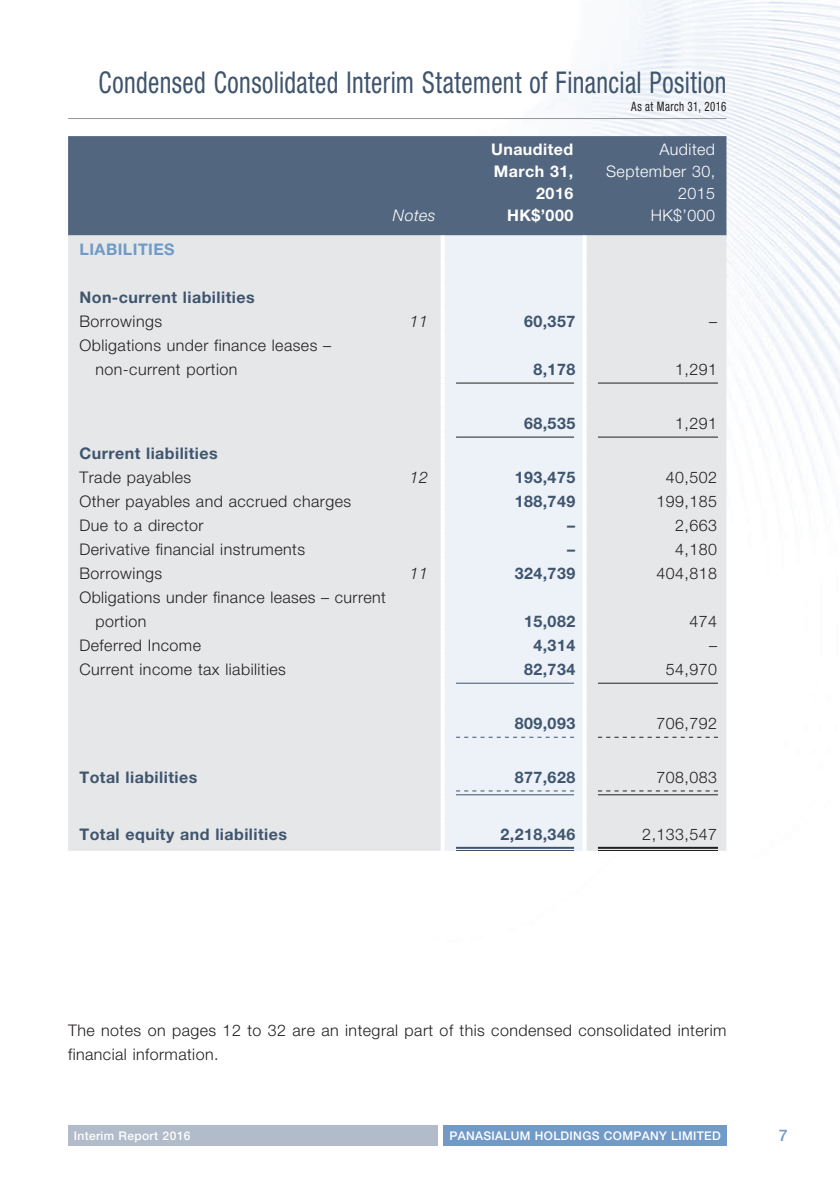
<style>
.page{position:relative;width:840px;height:1191px;background:#fff}
.page>*{position:absolute;margin:0;border:0;box-sizing:border-box;transform-origin:0 0}
.t1{font:condensed 30px "Helvetica Neue LT Std";letter-spacing:.015em;color:#3f556e;scale:.84 1}
.t2{font:300 16px/24px "Helvetica Neue LT Std";letter-spacing:.03em;color:#231f20}
.t3{font:700 16px "Helvetica Neue LT Std";letter-spacing:.03em;color:#3f556e}
.t4{font:300 16px/22px "Helvetica Neue LT Std";letter-spacing:.03em;color:#fff;text-align:right}
.t5{font:700 16px/22px "Helvetica Neue LT Std";letter-spacing:.03em;color:#fff;text-align:right}
.t6{font:700 16px "Helvetica Neue LT Std";color:#719ac7}
.t7{font:italic 300 16px "Helvetica Neue LT Std";color:#231f20}
.t8{font:italic 300 16px "Helvetica Neue LT Std";letter-spacing:.03em;color:#fff}
.t9{font:500 16px "Helvetica Neue LT Std";color:#719ac7}
.t10{font:condensed 13px "Helvetica Neue LT Std";letter-spacing:.04em;color:#231f20;scale:.84 1}
.t11{font:500 12px "Helvetica Neue LT Std";letter-spacing:.03em;color:#fff}
</style>
<div class="page">
<img style="left:68px;top:0;width:771px;height:1146px">
<hr style="left:68px;top:118px;width:658px;height:1px;background:#939598">
<div style="left:443px;top:1125px;width:283px;height:20px;background:#719ac7"></div>
<div style="left:68px;top:1125px;width:369px;height:20px;background:#b2bbca"></div>
<div style="left:68px;top:136px;width:658px;height:99px;background:#53667f"></div>
<div style="left:68px;top:235px;width:658px;height:616px;background:#e6e7e9"></div>
<div style="left:444px;top:235px;width:138px;height:616px;background:#edf1f8"></div>
<svg style="left:440px;top:235px;width:4px;height:22px"></svg>
<hr style="left:582px;top:235px;width:4px;height:22px;background:#fff">
<svg style="left:440px;top:257px;width:4px;height:24px"></svg>
<hr style="left:582px;top:257px;width:4px;height:24px;background:#fff">
<svg style="left:440px;top:281px;width:4px;height:24px"></svg>
<hr style="left:582px;top:281px;width:4px;height:24px;background:#fff">
<svg style="left:440px;top:305px;width:4px;height:24px"></svg>
<hr style="left:582px;top:305px;width:4px;height:24px;background:#fff">
<svg style="left:440px;top:329px;width:4px;height:48px"></svg>
<hr style="left:582px;top:329px;width:4px;height:48px;background:#fff">
<svg style="left:440px;top:383px;width:4px;height:24px"></svg>
<hr style="left:582px;top:383px;width:4px;height:24px;background:#fff">
<svg style="left:440px;top:407px;width:4px;height:24px"></svg>
<hr style="left:582px;top:407px;width:4px;height:24px;background:#fff">
<svg style="left:440px;top:437px;width:4px;height:24px"></svg>
<hr style="left:582px;top:437px;width:4px;height:24px;background:#fff">
<svg style="left:440px;top:461px;width:4px;height:24px"></svg>
<hr style="left:582px;top:461px;width:4px;height:24px;background:#fff">
<svg style="left:440px;top:485px;width:4px;height:24px"></svg>
<hr style="left:582px;top:485px;width:4px;height:24px;background:#fff">
<svg style="left:440px;top:509px;width:4px;height:24px"></svg>
<hr style="left:582px;top:509px;width:4px;height:24px;background:#fff">
<svg style="left:440px;top:533px;width:4px;height:24px"></svg>
<hr style="left:582px;top:533px;width:4px;height:24px;background:#fff">
<svg style="left:440px;top:557px;width:4px;height:24px"></svg>
<hr style="left:582px;top:557px;width:4px;height:24px;background:#fff">
<svg style="left:440px;top:581px;width:4px;height:48px"></svg>
<hr style="left:582px;top:581px;width:4px;height:48px;background:#fff">
<svg style="left:440px;top:629px;width:4px;height:24px"></svg>
<hr style="left:582px;top:629px;width:4px;height:24px;background:#fff">
<svg style="left:440px;top:653px;width:4px;height:24px"></svg>
<hr style="left:582px;top:653px;width:4px;height:24px;background:#fff">
<svg style="left:440px;top:683px;width:4px;height:24px"></svg>
<hr style="left:582px;top:683px;width:4px;height:24px;background:#fff">
<svg style="left:440px;top:707px;width:4px;height:24px"></svg>
<hr style="left:582px;top:707px;width:4px;height:24px;background:#fff">
<svg style="left:440px;top:737px;width:4px;height:24px"></svg>
<hr style="left:582px;top:737px;width:4px;height:24px;background:#fff">
<svg style="left:440px;top:761px;width:4px;height:24px"></svg>
<hr style="left:582px;top:761px;width:4px;height:24px;background:#fff">
<svg style="left:440px;top:794px;width:4px;height:24px"></svg>
<hr style="left:582px;top:794px;width:4px;height:24px;background:#fff">
<svg style="left:440px;top:818px;width:4px;height:24px"></svg>
<hr style="left:582px;top:818px;width:4px;height:24px;background:#fff">
<svg style="left:440px;top:677px;width:4px;height:6px"></svg>
<svg style="left:582px;top:677px;width:4px;height:6px"></svg>
<svg style="left:582px;top:785px;width:4px;height:9px"></svg>
<svg style="left:440px;top:842px;width:4px;height:9px"></svg>
<svg style="left:582px;top:842px;width:4px;height:9px"></svg>
<svg style="left:440px;top:785px;width:4px;height:9px"></svg>
<svg style="left:440px;top:731px;width:4px;height:6px"></svg>
<svg style="left:582px;top:731px;width:4px;height:6px"></svg>
<svg style="left:440px;top:431px;width:4px;height:6px"></svg>
<svg style="left:582px;top:431px;width:4px;height:6px"></svg>
<svg style="left:440px;top:377px;width:4px;height:6px"></svg>
<svg style="left:582px;top:377px;width:4px;height:6px"></svg>
<hr style="left:456px;top:382px;width:117px;height:1px;background:#231f20">
<hr style="left:597px;top:382px;width:120px;height:1px;background:#231f20">
<hr style="left:456px;top:436px;width:117px;height:1px;background:#231f20">
<hr style="left:597px;top:436px;width:120px;height:1px;background:#231f20">
<hr style="left:456px;top:682px;width:117px;height:1px;background:#3f556e">
<hr style="left:597px;top:682px;width:120px;height:1px;background:#231f20">
<svg style="left:456px;top:736px;width:117px;height:1px"></svg>
<svg style="left:597px;top:736px;width:120px;height:1px"></svg>
<svg style="left:456px;top:790px;width:117px;height:1px"></svg>
<hr style="left:456px;top:794px;width:117px;height:1px;background:#3f556e">
<svg style="left:597px;top:790px;width:120px;height:1px"></svg>
<hr style="left:597px;top:794px;width:120px;height:1px;background:#231f20">
<hr style="left:456px;top:847px;width:117px;height:2px;background:#3f556e">
<hr style="left:456px;top:850px;width:117px;height:1px;background:#3f556e">
<hr style="left:597px;top:847px;width:120px;height:2px;background:#231f20">
<hr style="left:597px;top:850px;width:120px;height:1px;background:#231f20">
<h1 class="t1" style="left:98px;top:65px;width:748px">Condensed Consolidated Interim Statement of Financial Position</h1>
<p class="t10" style="left:631px;top:99px;width:115px">As at March 31, 2016</p>
<p class="t8" style="left:393px;top:206px;width:44px">Notes</p>
<p class="t5" style="left:491px;top:138px;width:84px">Unaudited<br>March 31,<br>2016<br>HK$’000</p>
<p class="t4" style="left:605px;top:138px;width:110px">Audited<br>September 30,<br>2015<br>HK$’000</p>
<p class="t6" style="left:79px;top:239px;width:48px">LIABILITIES</p>
<p class="t3" style="left:79px;top:287px;width:176px">Non-current liabilities</p>
<p class="t2" style="left:79px;top:309px;width:84px">Borrowings</p>
<p class="t7" style="left:409px;top:311px;width:20px">11</p>
<p class="t3" style="left:523px;top:311px;width:53px">60,357</p>
<p class="t2" style="left:708px;top:309px;width:9px">–</p>
<p class="t2" style="left:95px;top:333px;width:237px;text-indent:-16px">Obligations under finance leases – non-current portion</p>
<p class="t3" style="left:533px;top:359px;width:43px">8,178</p>
<p class="t2" style="left:675px;top:357px;width:43px">1,291</p>
<p class="t3" style="left:523px;top:413px;width:53px">68,535</p>
<p class="t2" style="left:675px;top:411px;width:43px">1,291</p>
<p class="t3" style="left:79px;top:443px;width:140px">Current liabilities</p>
<p class="t2" style="left:79px;top:465px;width:113px">Trade payables</p>
<p class="t7" style="left:409px;top:468px;width:20px">12</p>
<p class="t3" style="left:514px;top:467px;width:62px">193,475</p>
<p class="t2" style="left:665px;top:465px;width:53px">40,502</p>
<p class="t2" style="left:79px;top:489px;width:273px">Other payables and accrued charges</p>
<p class="t3" style="left:514px;top:491px;width:62px">188,749</p>
<p class="t2" style="left:656px;top:489px;width:62px">199,185</p>
<p class="t2" style="left:79px;top:513px;width:126px">Due to a director</p>
<p class="t3" style="left:567px;top:515px;width:9px">–</p>
<p class="t2" style="left:675px;top:513px;width:43px">2,663</p>
<p class="t2" style="left:79px;top:537px;width:227px">Derivative financial instruments</p>
<p class="t3" style="left:567px;top:539px;width:9px">–</p>
<p class="t2" style="left:675px;top:537px;width:43px">4,180</p>
<p class="t2" style="left:79px;top:561px;width:84px">Borrowings</p>
<p class="t7" style="left:409px;top:564px;width:20px">11</p>
<p class="t3" style="left:514px;top:563px;width:62px">324,739</p>
<p class="t2" style="left:656px;top:561px;width:62px">404,818</p>
<p class="t2" style="left:95px;top:585px;width:292px;text-indent:-16px">Obligations under finance leases – current portion</p>
<p class="t3" style="left:523px;top:611px;width:53px">15,082</p>
<p class="t2" style="left:689px;top:609px;width:29px">474</p>
<p class="t2" style="left:79px;top:633px;width:123px">Deferred Income</p>
<p class="t3" style="left:533px;top:635px;width:43px">4,314</p>
<p class="t2" style="left:708px;top:633px;width:9px">–</p>
<p class="t2" style="left:79px;top:657px;width:208px">Current income tax liabilities</p>
<p class="t3" style="left:523px;top:659px;width:53px">82,734</p>
<p class="t2" style="left:665px;top:657px;width:53px">54,970</p>
<p class="t3" style="left:514px;top:713px;width:62px">809,093</p>
<p class="t2" style="left:656px;top:711px;width:62px">706,792</p>
<p class="t3" style="left:79px;top:767px;width:119px">Total liabilities</p>
<p class="t3" style="left:514px;top:767px;width:62px">877,628</p>
<p class="t2" style="left:656px;top:765px;width:62px">708,083</p>
<p class="t3" style="left:79px;top:824px;width:209px">Total equity and liabilities</p>
<p class="t3" style="left:500px;top:824px;width:76px">2,218,346</p>
<p class="t2" style="left:642px;top:821px;width:76px">2,133,547</p>
<p class="t2" style="left:68px;top:1018px;width:659px">The notes on pages 12 to 32 are an integral part of this condensed consolidated interim financial information.</p>
<p class="t11" style="left:74px;top:1128px;width:118px">Interim Report 2016</p>
<p class="t11" style="left:449px;top:1128px;width:273px">PANASIALUM HOLDINGS COMPANY LIMITED</p>
<p class="t9" style="left:778px;top:1125px;width:10px">7</p>
</div>
